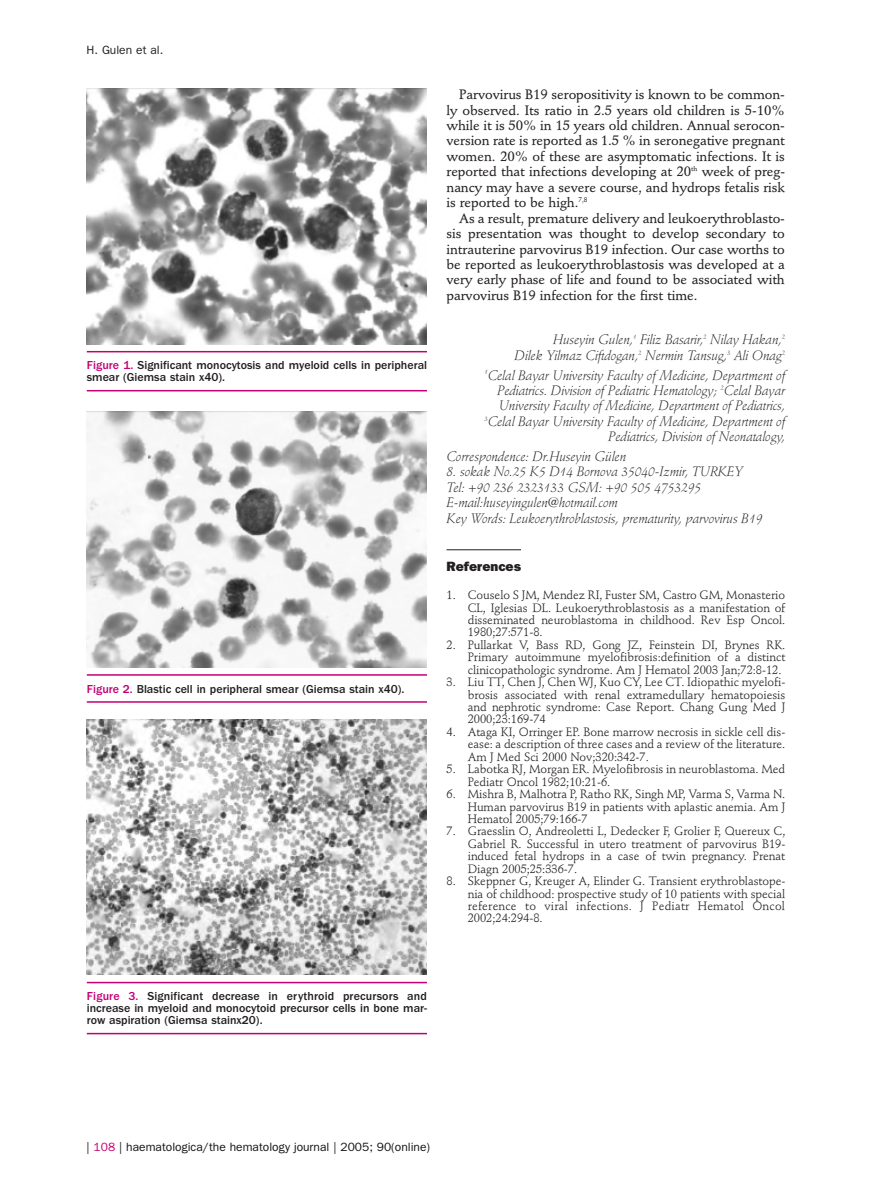
<style>
.page{position:relative;width:893px;height:1191px;background:#fff}
.page>*{position:absolute;margin:0;border:0;box-sizing:border-box;transform-origin:0 0}
.t1{font:500 13.5px/15.5px "Stempel Schneidler";letter-spacing:-.005em;color:#231f20;text-align:justify}
.t2{font:italic 300 13.5px/15.5px "Stempel Schneidler";letter-spacing:-.005em;color:#231f20;text-align:right}
.t3{font:800 13.5px "Franklin Gothic";color:#231f20}
.t4{font:12px/12.5px "Stempel Schneidler";letter-spacing:-.005em;color:#231f20;text-align:justify}
.t5{font:500 12px/12px "Franklin Gothic";color:#231f20}
.t6{font:12px "Franklin Gothic";color:#141314}
.t7{font:12px "Franklin Gothic";color:#231f20}
.s1{color:#c30175}
</style>
<div class="page">
<hr style="left:446px;top:549px;width:75px;height:1px;background:#231f20">
<hr style="left:87px;top:351px;width:340px;height:1px;background:#c30175">
<hr style="left:87px;top:390px;width:340px;height:1px;background:#c30175">
<div style="left:87px;top:85px;width:340px;height:263px;background:linear-gradient(to right,#fff,#fff)"></div>
<img style="left:87px;top:89px;width:340px;height:255px">
<hr style="left:87px;top:674px;width:340px;height:1px;background:#c30175">
<hr style="left:87px;top:701px;width:340px;height:1px;background:#c30175">
<div style="left:87px;top:408px;width:340px;height:263px;background:linear-gradient(to right,#fff,#fff)"></div>
<img style="left:87px;top:412px;width:340px;height:255px">
<hr style="left:87px;top:981px;width:340px;height:2px;background:#c30175">
<hr style="left:87px;top:1032px;width:340px;height:2px;background:#c30175">
<img style="left:87px;top:719px;width:340px;height:256px">
<p class="t7" style="left:87px;top:46px;width:78px">H. Gulen et al.</p>
<p class="t5" style="left:87px;top:360px;width:342px"><span class="s1">Figure 1.</span> Significant monocytosis and myeloid cells in peripheral smear (Giemsa stain x40).</p>
<p class="t5" style="left:87px;top:683px;width:319px"><span class="s1">Figure 2.</span> Blastic cell in peripheral smear (Giemsa stain x40).</p>
<p class="t1" style="left:446px;top:88px;width:340px;text-indent:13px">Parvovirus B19 seropositivity is known to be common&shy;ly observed. Its ratio in 2.5 years old children is 5-10% while it is 50% in 15 years old children. Annual serocon&shy;version rate is reported as 1.5 % in seronegative pregnant women. 20% of these are asymptomatic infections. It is reported that infections developing at 20<sup>th</sup> week of preg&shy;nancy may have a severe course, and hydrops fetalis risk is reported to be high.<sup>7,8</sup></p>
<p class="t1" style="left:446px;top:212px;width:340px;text-indent:13px">As a result, premature delivery and leukoerythroblasto&shy;sis presentation was thought to develop secondary to intrauterine parvovirus B19 infection. Our case worths to be reported as leukoerythroblastosis was developed at a very early phase of life and found to be associated with parvovirus B19 infection for the first time.</p>
<p class="t2" style="left:515px;top:333px;width:272px">Huseyin Gulen,<sup>1</sup> Filiz Basarir,<sup>2</sup> Nilay Hakan,<sup>2<br></sup>Dilek Yilmaz Ciftdogan,<sup>2</sup> Nermin Tansug,<sup>3</sup> Ali Onag<sup>2</sup></p>
<p class="t2" style="left:484px;top:368px;width:302px"><sup>1</sup>Celal Bayar University Faculty of Medicine, Department of Pediatrics. Division of Pediatric Hematology; <sup>2</sup>Celal Bayar University Faculty of Medicine, Department of Pediatrics, <sup>3</sup>Celal Bayar University Faculty of Medicine, Department of Pediatrics, Division of Neonatalogy,</p>
<p class="t2" style="left:446px;top:450px;width:181px">Correspondence: Dr.Huseyin Gülen</p>
<p class="t2" style="left:446px;top:465px;width:317px;text-align:left">8. sokak No.25 K5 D14 Bornova 35040-Izmir, TURKEY Tel: +90 236 2323133 GSM: +90 505 4753295<br>E-mail:huseyingulen@hotmail.com<br>Key Words: Leukoerythroblastosis, prematurity, parvovirus B19</p>
<p class="t3" style="left:446px;top:562px;width:76px">References</p>
<p class="t4" style="left:468px;top:590px;width:319px;text-indent:-21px">1. Couselo S JM, Mendez RI, Fuster SM, Castro GM, Monasterio CL, Iglesias DL. Leukoerythroblastosis as a manifestation of disseminated neuroblastoma in childhood. Rev Esp Oncol.<br>1980;27:571-8.</p>
<p class="t4" style="left:468px;top:639px;width:319px;text-indent:-21px">2. Pullarkat V, Bass RD, Gong JZ, Feinstein DI, Brynes RK.<br>Primary autoimmune myelofibrosis:definition of a distinct clinicopathologic syndrome. Am J Hematol 2003 Jan;72:8-12.</p>
<p class="t4" style="left:468px;top:677px;width:319px;text-indent:-21px">3. Liu TT, Chen J, Chen WJ, Kuo CY, Lee CT. Idiopathic myelofi&shy;brosis associated with renal extramedullary hematopoiesis and nephrotic syndrome: Case Report. Chang Gung Med J 2000;23:169-74</p>
<p class="t4" style="left:468px;top:726px;width:319px;text-indent:-21px">4. Ataga KI, Orringer EP. Bone marrow necrosis in sickle cell dis&shy;ease: a description of three cases and a review of the literature.<br>Am J Med Sci 2000 Nov;320:342-7.</p>
<p class="t4" style="left:468px;top:764px;width:319px;text-indent:-21px">5. Labotka RJ, Morgan ER. Myelofibrosis in neuroblastoma. Med<br>Pediatr Oncol 1982;10:21-6.</p>
<p class="t4" style="left:468px;top:789px;width:319px;text-indent:-21px">6. Mishra B, Malhotra P, Ratho RK, Singh MP, Varma S, Varma N.<br>Human parvovirus B19 in patients with aplastic anemia. Am J Hematol 2005;79:166-7</p>
<p class="t4" style="left:468px;top:826px;width:319px;text-indent:-21px">7. Graesslin O, Andreoletti L, Dedecker F, Grolier F, Quereux C, Gabriel R. Successful in utero treatment of parvovirus B19- induced fetal hydrops in a case of twin pregnancy. Prenat Diagn 2005;25:336-7.</p>
<p class="t4" style="left:468px;top:876px;width:319px;text-indent:-21px">8. Skeppner G, Kreuger A, Elinder G. Transient erythroblastope&shy;nia of childhood: prospective study of 10 patients with special reference to viral infections. J Pediatr Hematol Oncol 2002;24:294-8.</p>
<p class="t5" style="left:87px;top:991px;width:342px;text-align:justify"><span class="s1">Figure 3.</span> Significant decrease in erythroid precursors and increase in myeloid and monocytoid precursor cells in bone mar&shy;row aspiration (Giemsa stainx20).</p>
<p class="t6" style="left:87px;top:1142px;width:345px">| <span class="s1">108</span> | haematologica/the hematology journal | 2005; 90(online)</p>
</div>
